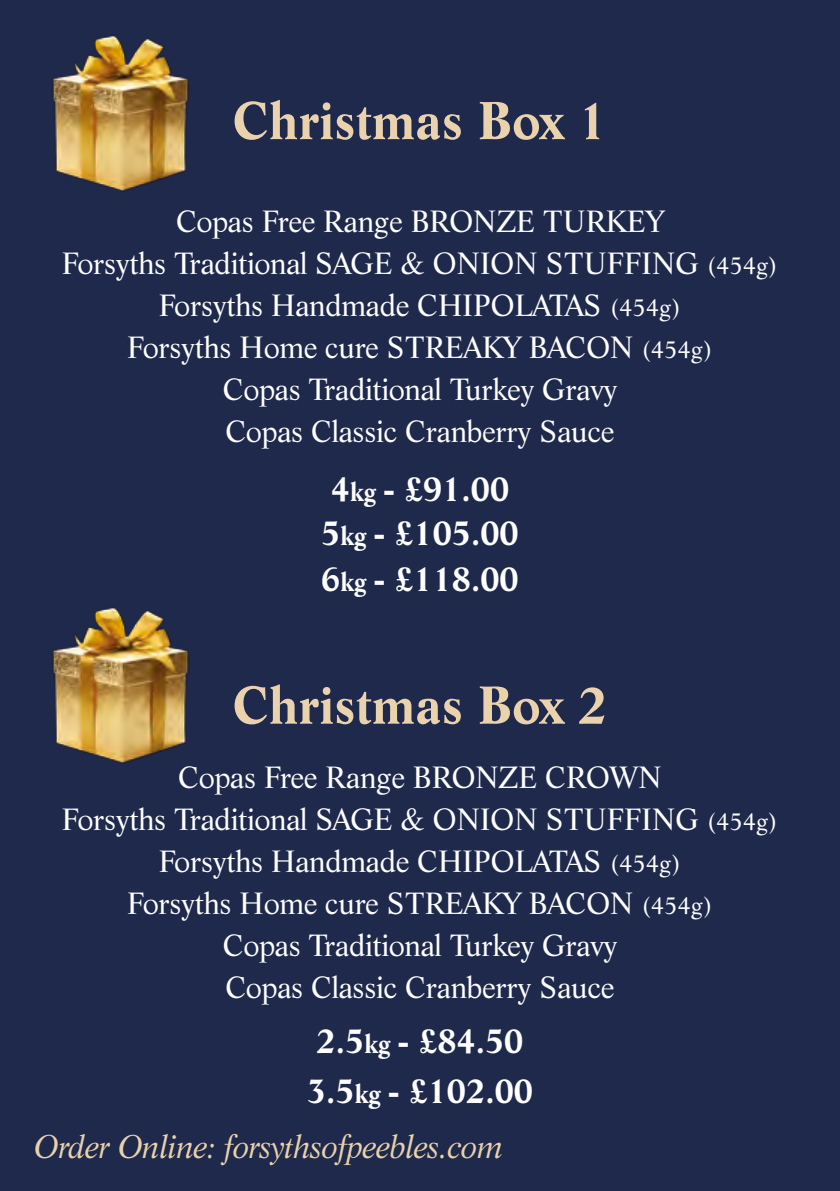
<style>
.page{position:relative;width:840px;height:1191px;background:#fff}
.page>*{position:absolute;margin:0;border:0;box-sizing:border-box;transform-origin:0 0}
.t1{font:700 52px "Life BT";letter-spacing:-.015em;color:#e9d2ac}
.t2{font:700 34px/45.4px "Life BT";letter-spacing:-.015em;color:#fff}
.t3{font:italic 32px "Life BT";letter-spacing:-.015em;color:#e9d2ac}
.t4{font:30px/42px "Life BT";letter-spacing:-.015em;color:#fff;text-align:center}
.s1{font-size:24px}
.s2{font-size:26px}
</style>
<div class="page">
<div style="left:0;top:0;width:839px;height:1191px;background:#1f294c"></div>
<img style="left:52px;top:35px;width:137px;height:156px">
<img style="left:52px;top:607px;width:137px;height:156px">
<p class="t1" style="left:232px;top:84px;width:377px">Christmas Box 1</p>
<p class="t4" style="left:62px;top:200px;width:717px">Copas Free Range BRONZE TURKEY<br>Forsyths Traditional SAGE &amp; ONION STUFFING <span class="s1">(454g)<br></span>Forsyths Handmade CHIPOLATAS <span class="s1">(454g)<br></span>Forsyths Home cure STREAKY BACON <span class="s1">(454g)<br></span>Copas Traditional Turkey Gravy<br>Copas Classic Cranberry Sauce</p>
<p class="t2" style="left:321px;top:464px;width:199px">4<span class="s2">kg</span> - £91.00<br>5<span class="s2">kg</span> - £105.00<br>6<span class="s2">kg</span> - £118.00</p>
<p class="t1" style="left:232px;top:669px;width:377px">Christmas Box 2</p>
<p class="t4" style="left:62px;top:755px;width:717px">Copas Free Range BRONZE CROWN<br>Forsyths Traditional SAGE &amp; ONION STUFFING <span class="s1">(454g)<br></span>Forsyths Handmade CHIPOLATAS <span class="s1">(454g)<br></span>Forsyths Home cure STREAKY BACON <span class="s1">(454g)<br></span>Copas Traditional Turkey Gravy<br>Copas Classic Cranberry Sauce</p>
<p class="t2" style="left:306px;top:1014px;width:228px;line-height:50.2px">2.5<span class="s2">kg</span> - £84.50<br>3.5<span class="s2">kg</span> - £102.00</p>
<p class="t3" style="left:34px;top:1124px;width:470px">Order Online: forsythsofpeebles.com</p>
</div>
